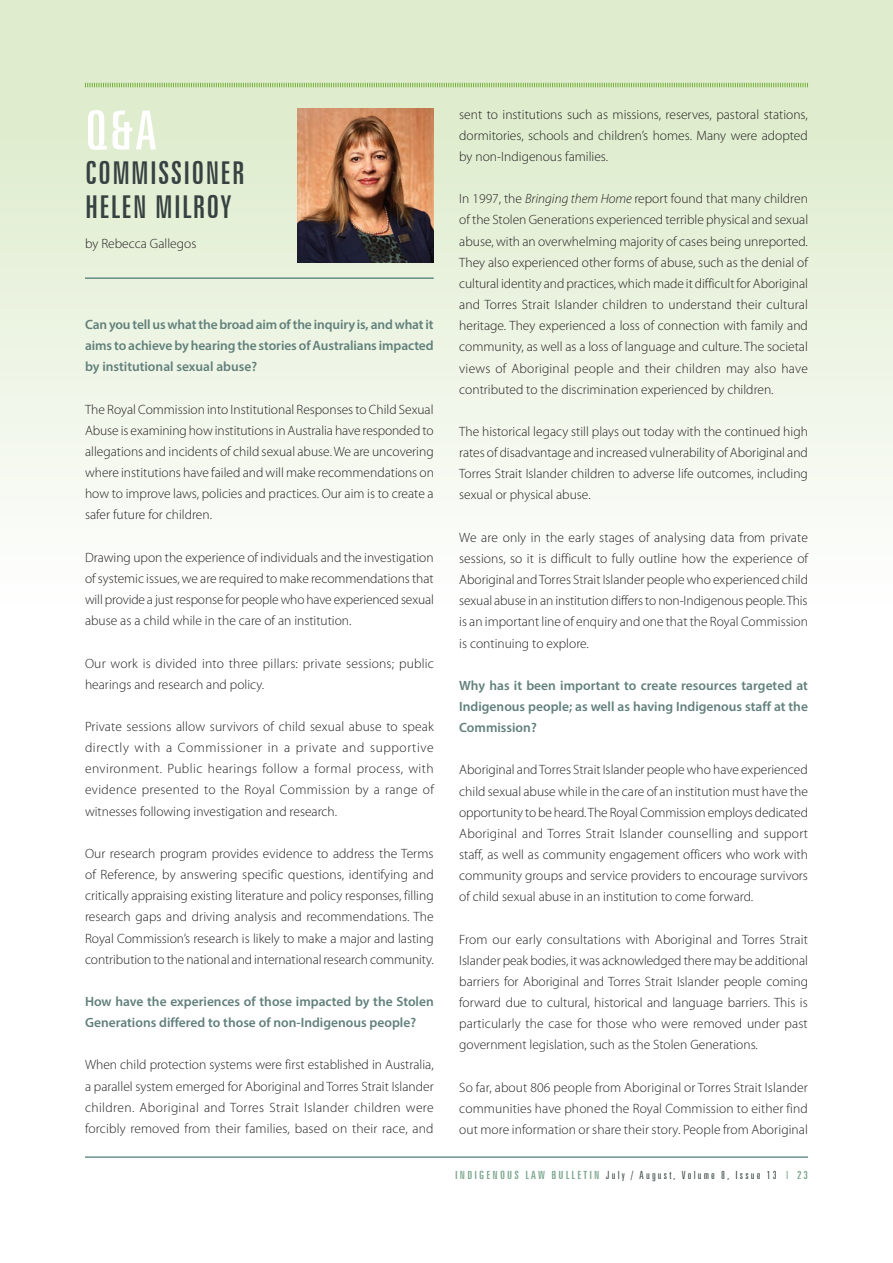
<style>
.page{position:relative;width:893px;height:1263px;background:#fff}
.page>*{position:absolute;margin:0;border:0;box-sizing:border-box;transform-origin:0 0}
.t1{font:extra-condensed 54px "Zurich BT";color:#fff;scale:1.05 1}
.t2{font:extra-condensed 31.5px/34.5px "Zurich BT";letter-spacing:.04em;color:#364141;scale:1.05 1}
.t3{font:300 13.5px/21.1px "Myriad Pro";color:#231f20;text-align:justify}
.t4{font:600 13.5px/21.1px "Myriad Pro";color:#61807b;text-align:justify}
.t5{font:300 extra-condensed 11.25px "Zurich BT";letter-spacing:.165em;color:#364141;scale:1.15 1}
.s1{font-style:italic}
.s2{font-weight:400;color:#79a48c}
.s3{color:#79a48c}
</style>
<div class="page">
<hr style="left:85px;top:1157px;width:723px;height:1px;background:#215955">
<div style="left:0;top:0;width:893px;height:619px;background:linear-gradient(to bottom,#d9e8c4,#fefefe)"></div>
<img style="left:298px;top:108px;width:136px;height:154px">
<hr style="left:85px;top:278px;width:349px;height:1px;background:#215955">
<h1 class="t1" style="left:85px;top:100px;width:70px">Q&amp;A</h1>
<h2 class="t2" style="left:85px;top:156px;width:154px">COMMISSIONER<br>HELEN MILROY</h2>
<p class="t3" style="left:85px;top:234px;width:113px">by Rebecca Gallegos</p>
<p class="t4" style="left:85px;top:314px;width:350px">Can you tell us what the broad aim of the inquiry is, and what it aims to achieve by hearing the stories of Australians impacted by institutional sexual abuse?</p>
<p class="t3" style="left:85px;top:399px;width:350px">The Royal Commission into Institutional Responses to Child Sexual Abuse is examining how institutions in Australia have responded to allegations and incidents of child sexual abuse. We are uncovering where institutions have failed and will make recommendations on how to improve laws, policies and practices. Our aim is to create a safer future for children.</p>
<p class="t3" style="left:85px;top:547px;width:350px">Drawing upon the experience of individuals and the investigation of systemic issues, we are required to make recommendations that will provide a just response for people who have experienced sexual abuse as a child while in the care of an institution.</p>
<p class="t3" style="left:85px;top:653px;width:350px">Our work is divided into three pillars: private sessions; public hearings and research and policy.</p>
<p class="t3" style="left:85px;top:716px;width:350px">Private sessions allow survivors of child sexual abuse to speak directly with a Commissioner in a private and supportive environment. Public hearings follow a formal process, with evidence presented to the Royal Commission by a range of witnesses following investigation and research.</p>
<p class="t3" style="left:85px;top:843px;width:350px">Our research program provides evidence to address the Terms of Reference, by answering specific questions, identifying and critically appraising existing literature and policy responses, filling research gaps and driving analysis and recommendations. The Royal Commission’s research is likely to make a major and lasting contribution to the national and international research community.</p>
<p class="t4" style="left:85px;top:990px;width:350px">How have the experiences of those impacted by the Stolen<br>Generations differed to those of non-Indigenous people?</p>
<p class="t3" style="left:85px;top:1054px;width:350px">When child protection systems were first established in Australia, a parallel system emerged for Aboriginal and Torres Strait Islander children. Aboriginal and Torres Strait Islander children were forcibly removed from their families, based on their race, and</p>
<p class="t3" style="left:459px;top:104px;width:350px">sent to institutions such as missions, reserves, pastoral stations, dormitories, schools and children’s homes. Many were adopted by non-Indigenous families.</p>
<p class="t3" style="left:459px;top:188px;width:350px">In 1997, the <span class="s1">Bringing them Home</span> report found that many children of the Stolen Generations experienced terrible physical and sexual abuse, with an overwhelming majority of cases being unreported.<br>They also experienced other forms of abuse, such as the denial of cultural identity and practices, which made it difficult for Aboriginal and Torres Strait Islander children to understand their cultural heritage. They experienced a loss of connection with family and community, as well as a loss of language and culture. The societal views of Aboriginal people and their children may also have contributed to the discrimination experienced by children.</p>
<p class="t3" style="left:459px;top:421px;width:350px">The historical legacy still plays out today with the continued high rates of disadvantage and increased vulnerability of Aboriginal and Torres Strait Islander children to adverse life outcomes, including sexual or physical abuse.</p>
<p class="t3" style="left:459px;top:527px;width:350px">We are only in the early stages of analysing data from private sessions, so it is difficult to fully outline how the experience of Aboriginal and Torres Strait Islander people who experienced child sexual abuse in an institution differs to non-Indigenous people. This is an important line of enquiry and one that the Royal Commission is continuing to explore.</p>
<p class="t4" style="left:459px;top:674px;width:350px">Why has it been important to create resources targeted at Indigenous people; as well as having Indigenous staff at the Commission?</p>
<p class="t3" style="left:459px;top:760px;width:350px">Aboriginal and Torres Strait Islander people who have experienced child sexual abuse while in the care of an institution must have the opportunity to be heard. The Royal Commission employs dedicated Aboriginal and Torres Strait Islander counselling and support staff, as well as community engagement officers who work with community groups and service providers to encourage survivors of child sexual abuse in an institution to come forward.</p>
<p class="t3" style="left:459px;top:929px;width:350px">From our early consultations with Aboriginal and Torres Strait Islander peak bodies, it was acknowledged there may be additional barriers for Aboriginal and Torres Strait Islander people coming forward due to cultural, historical and language barriers. This is particularly the case for those who were removed under past government legislation, such as the Stolen Generations.</p>
<p class="t3" style="left:459px;top:1077px;width:350px">So far, about 806 people from Aboriginal or Torres Strait Islander communities have phoned the Royal Commission to either find out more information or share their story. People from Aboriginal</p>
<p class="t5" style="left:455px;top:1169px;width:308px"><span class="s2">INDIGENOUS LAW BULLETIN</span> July / August, Volume 8, Issue 13 <span class="s3">I</span> <span class="s2">23</span></p>
</div>
